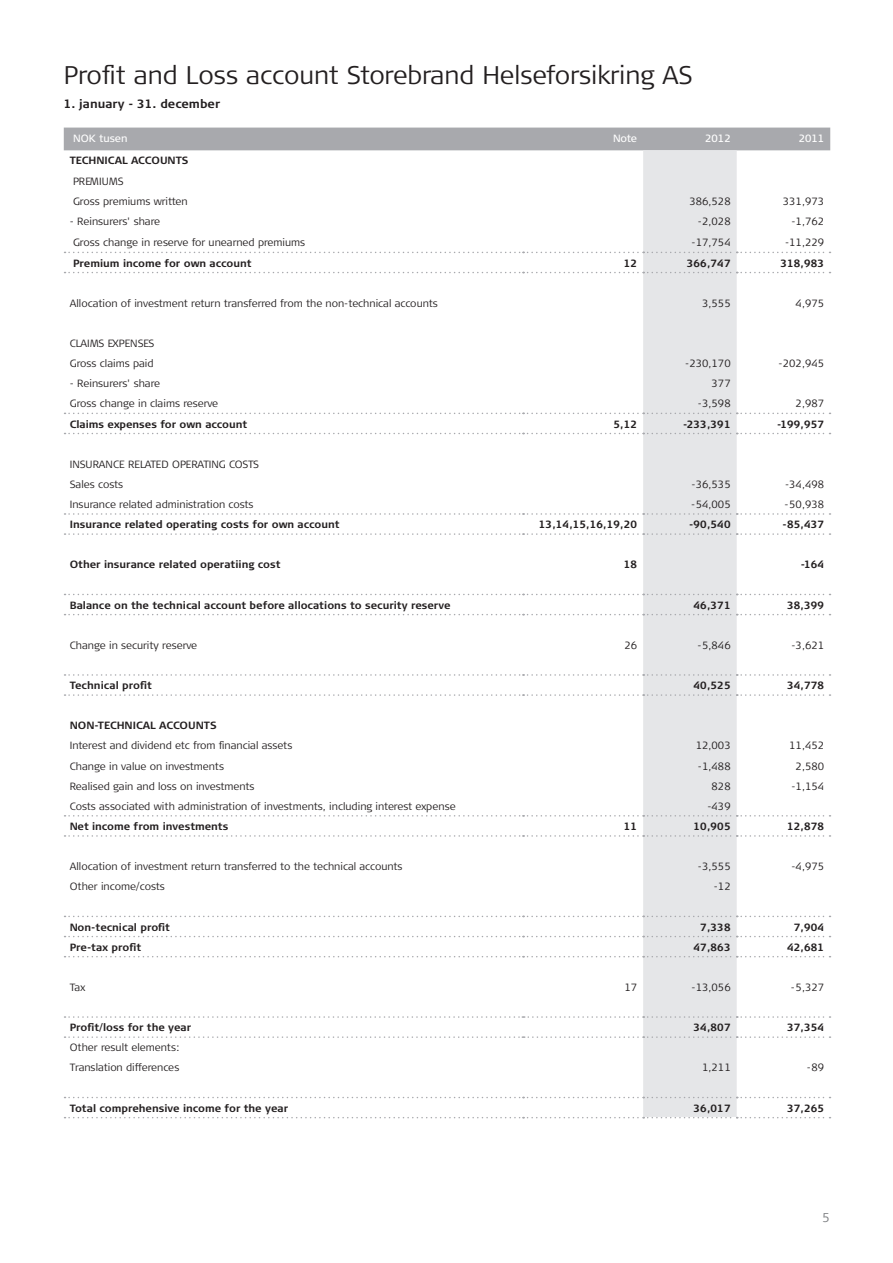
<style>
.page{position:relative;width:893px;height:1263px;background:#fff}
.page>*{position:absolute;margin:0;border:0;box-sizing:border-box;transform-origin:0 0}
.t1{font:300 25.5px "Signa Column";color:#231f20}
.t2{font:300 12.75px "Signa Column";color:#808285}
.t3{font:700 12px "Signa Column";color:#231f20}
.t4{font:300 10.5px "Signa Column";color:#231f20}
.t5{font:700 10.5px "Signa Column";color:#231f20}
.t6{font:10.5px "Signa Column";color:#fff}
</style>
<div class="page">
<div style="left:64px;top:128px;width:766px;height:22px;background:#a8a9ad"></div>
<div style="left:643px;top:150px;width:94px;height:967px;background:#e5e6e8"></div>
<svg style="left:65px;top:252px;width:765px;height:1px"></svg>
<svg style="left:65px;top:272px;width:765px;height:1px"></svg>
<svg style="left:65px;top:413px;width:765px;height:1px"></svg>
<svg style="left:65px;top:433px;width:765px;height:1px"></svg>
<svg style="left:65px;top:513px;width:765px;height:2px"></svg>
<svg style="left:65px;top:533px;width:765px;height:2px"></svg>
<svg style="left:65px;top:674px;width:765px;height:2px"></svg>
<svg style="left:65px;top:694px;width:765px;height:2px"></svg>
<svg style="left:65px;top:594px;width:765px;height:1px"></svg>
<svg style="left:65px;top:614px;width:765px;height:1px"></svg>
<svg style="left:65px;top:815px;width:765px;height:1px"></svg>
<svg style="left:65px;top:835px;width:765px;height:2px"></svg>
<svg style="left:65px;top:916px;width:765px;height:1px"></svg>
<svg style="left:65px;top:936px;width:765px;height:1px"></svg>
<svg style="left:65px;top:956px;width:765px;height:1px"></svg>
<svg style="left:65px;top:1016px;width:765px;height:2px"></svg>
<svg style="left:65px;top:1036px;width:765px;height:2px"></svg>
<svg style="left:65px;top:1097px;width:765px;height:1px"></svg>
<svg style="left:65px;top:1117px;width:765px;height:1px"></svg>
<p class="t1" style="left:64px;top:60px;width:630px">Profit and Loss account Storebrand Helseforsikring AS</p>
<p class="t3" style="left:64px;top:96px;width:158px">1. january - 31. december</p>
<p class="t6" style="left:73px;top:132px;width:56px">NOK tusen</p>
<p class="t6" style="left:613px;top:132px;width:26px">Note</p>
<p class="t6" style="left:705px;top:132px;width:27px">2012</p>
<p class="t6" style="left:799px;top:132px;width:27px">2011</p>
<p class="t5" style="left:70px;top:155px;width:120px">TECHNICAL ACCOUNTS</p>
<p class="t4" style="left:73px;top:175px;width:52px">PREMIUMS</p>
<p class="t4" style="left:73px;top:195px;width:116px">Gross premiums written</p>
<p class="t4" style="left:689px;top:195px;width:43px">386,528</p>
<p class="t4" style="left:783px;top:195px;width:43px">331,973</p>
<p class="t4" style="left:70px;top:215px;width:92px">- Reinsurers' share</p>
<p class="t4" style="left:698px;top:215px;width:34px">-2,028</p>
<p class="t4" style="left:791px;top:215px;width:34px">-1,762</p>
<p class="t4" style="left:73px;top:237px;width:234px">Gross change in reserve for unearned premiums</p>
<p class="t4" style="left:691px;top:237px;width:41px">-17,754</p>
<p class="t4" style="left:785px;top:237px;width:41px">-11,229</p>
<p class="t5" style="left:73px;top:257px;width:180px">Premium income for own account</p>
<p class="t5" style="left:624px;top:257px;width:15px">12</p>
<p class="t5" style="left:687px;top:257px;width:45px">366,747</p>
<p class="t5" style="left:780px;top:257px;width:45px">318,983</p>
<p class="t4" style="left:70px;top:297px;width:370px">Allocation of investment return transferred from the non-technical accounts</p>
<p class="t4" style="left:702px;top:297px;width:30px">3,555</p>
<p class="t4" style="left:796px;top:297px;width:30px">4,975</p>
<p class="t4" style="left:70px;top:337px;width:86px">CLAIMS EXPENSES</p>
<p class="t4" style="left:70px;top:357px;width:85px">Gross claims paid</p>
<p class="t4" style="left:685px;top:357px;width:47px">-230,170</p>
<p class="t4" style="left:779px;top:357px;width:47px">-202,945</p>
<p class="t4" style="left:70px;top:378px;width:92px">- Reinsurers' share</p>
<p class="t4" style="left:712px;top:378px;width:21px">377</p>
<p class="t4" style="left:70px;top:398px;width:150px">Gross change in claims reserve</p>
<p class="t4" style="left:698px;top:398px;width:34px">-3,598</p>
<p class="t4" style="left:796px;top:398px;width:30px">2,987</p>
<p class="t5" style="left:70px;top:418px;width:179px">Claims expenses for own account</p>
<p class="t5" style="left:613px;top:418px;width:25px">5,12</p>
<p class="t5" style="left:683px;top:418px;width:49px">-233,391</p>
<p class="t5" style="left:777px;top:418px;width:49px">-199,957</p>
<p class="t4" style="left:70px;top:458px;width:191px">INSURANCE RELATED OPERATING COSTS</p>
<p class="t4" style="left:70px;top:478px;width:55px">Sales costs</p>
<p class="t4" style="left:691px;top:478px;width:41px">-36,535</p>
<p class="t4" style="left:785px;top:478px;width:41px">-34,498</p>
<p class="t4" style="left:70px;top:498px;width:185px">Insurance related administration costs</p>
<p class="t4" style="left:691px;top:498px;width:41px">-54,005</p>
<p class="t4" style="left:785px;top:498px;width:41px">-50,938</p>
<p class="t5" style="left:70px;top:518px;width:271px">Insurance related operating costs for own account</p>
<p class="t5" style="left:539px;top:518px;width:100px">13,14,15,16,19,20</p>
<p class="t5" style="left:689px;top:518px;width:43px">-90,540</p>
<p class="t5" style="left:782px;top:518px;width:43px">-85,437</p>
<p class="t5" style="left:70px;top:559px;width:212px">Other insurance related operatiing cost</p>
<p class="t5" style="left:624px;top:559px;width:15px">18</p>
<p class="t5" style="left:801px;top:559px;width:25px">-164</p>
<p class="t5" style="left:70px;top:599px;width:382px">Balance on the technical account before allocations to security reserve</p>
<p class="t5" style="left:694px;top:599px;width:39px">46,371</p>
<p class="t5" style="left:787px;top:599px;width:39px">38,399</p>
<p class="t4" style="left:70px;top:639px;width:129px">Change in security reserve</p>
<p class="t4" style="left:624px;top:639px;width:14px">26</p>
<p class="t4" style="left:697px;top:639px;width:35px">-5,846</p>
<p class="t4" style="left:791px;top:639px;width:34px">-3,621</p>
<p class="t5" style="left:70px;top:679px;width:84px">Technical profit</p>
<p class="t5" style="left:694px;top:679px;width:39px">40,525</p>
<p class="t5" style="left:787px;top:679px;width:39px">34,778</p>
<p class="t5" style="left:70px;top:719px;width:148px">NON-TECHNICAL ACCOUNTS</p>
<p class="t4" style="left:70px;top:740px;width:224px">Interest and dividend etc from financial assets</p>
<p class="t4" style="left:696px;top:740px;width:36px">12,003</p>
<p class="t4" style="left:789px;top:740px;width:36px">11,452</p>
<p class="t4" style="left:70px;top:760px;width:156px">Change in value on investments</p>
<p class="t4" style="left:698px;top:760px;width:34px">-1,488</p>
<p class="t4" style="left:796px;top:760px;width:30px">2,580</p>
<p class="t4" style="left:70px;top:780px;width:186px">Realised gain and loss on investments</p>
<p class="t4" style="left:712px;top:780px;width:21px">828</p>
<p class="t4" style="left:791px;top:780px;width:34px">-1,154</p>
<p class="t4" style="left:70px;top:800px;width:387px">Costs associated with administration of investments, including interest expense</p>
<p class="t4" style="left:707px;top:800px;width:25px">-439</p>
<p class="t5" style="left:70px;top:820px;width:160px">Net income from investments</p>
<p class="t5" style="left:624px;top:820px;width:15px">11</p>
<p class="t5" style="left:694px;top:820px;width:39px">10,905</p>
<p class="t5" style="left:787px;top:820px;width:39px">12,878</p>
<p class="t4" style="left:70px;top:860px;width:334px">Allocation of investment return transferred to the technical accounts</p>
<p class="t4" style="left:698px;top:860px;width:34px">-3,555</p>
<p class="t4" style="left:791px;top:860px;width:34px">-4,975</p>
<p class="t4" style="left:70px;top:881px;width:97px">Other income/costs</p>
<p class="t4" style="left:714px;top:881px;width:18px">-12</p>
<p class="t5" style="left:70px;top:921px;width:102px">Non-tecnical profit</p>
<p class="t5" style="left:700px;top:921px;width:32px">7,338</p>
<p class="t5" style="left:794px;top:921px;width:32px">7,904</p>
<p class="t5" style="left:70px;top:941px;width:73px">Pre-tax profit</p>
<p class="t5" style="left:694px;top:941px;width:39px">47,863</p>
<p class="t5" style="left:787px;top:941px;width:39px">42,681</p>
<p class="t4" style="left:70px;top:981px;width:17px">Tax</p>
<p class="t4" style="left:624px;top:981px;width:14px">17</p>
<p class="t4" style="left:691px;top:981px;width:41px">-13,056</p>
<p class="t4" style="left:791px;top:981px;width:35px">-5,327</p>
<p class="t5" style="left:70px;top:1021px;width:123px">Profit/loss for the year</p>
<p class="t5" style="left:694px;top:1021px;width:39px">34,807</p>
<p class="t5" style="left:787px;top:1021px;width:39px">37,354</p>
<p class="t4" style="left:70px;top:1042px;width:111px">Other result elements:</p>
<p class="t4" style="left:70px;top:1062px;width:111px">Translation differences</p>
<p class="t4" style="left:702px;top:1062px;width:30px">1,211</p>
<p class="t4" style="left:807px;top:1062px;width:19px">-89</p>
<p class="t5" style="left:70px;top:1102px;width:220px">Total comprehensive income for the year</p>
<p class="t5" style="left:694px;top:1102px;width:39px">36,017</p>
<p class="t5" style="left:787px;top:1102px;width:39px">37,265</p>
<p class="t2" style="left:822px;top:1210px;width:9px">5</p>
</div>
